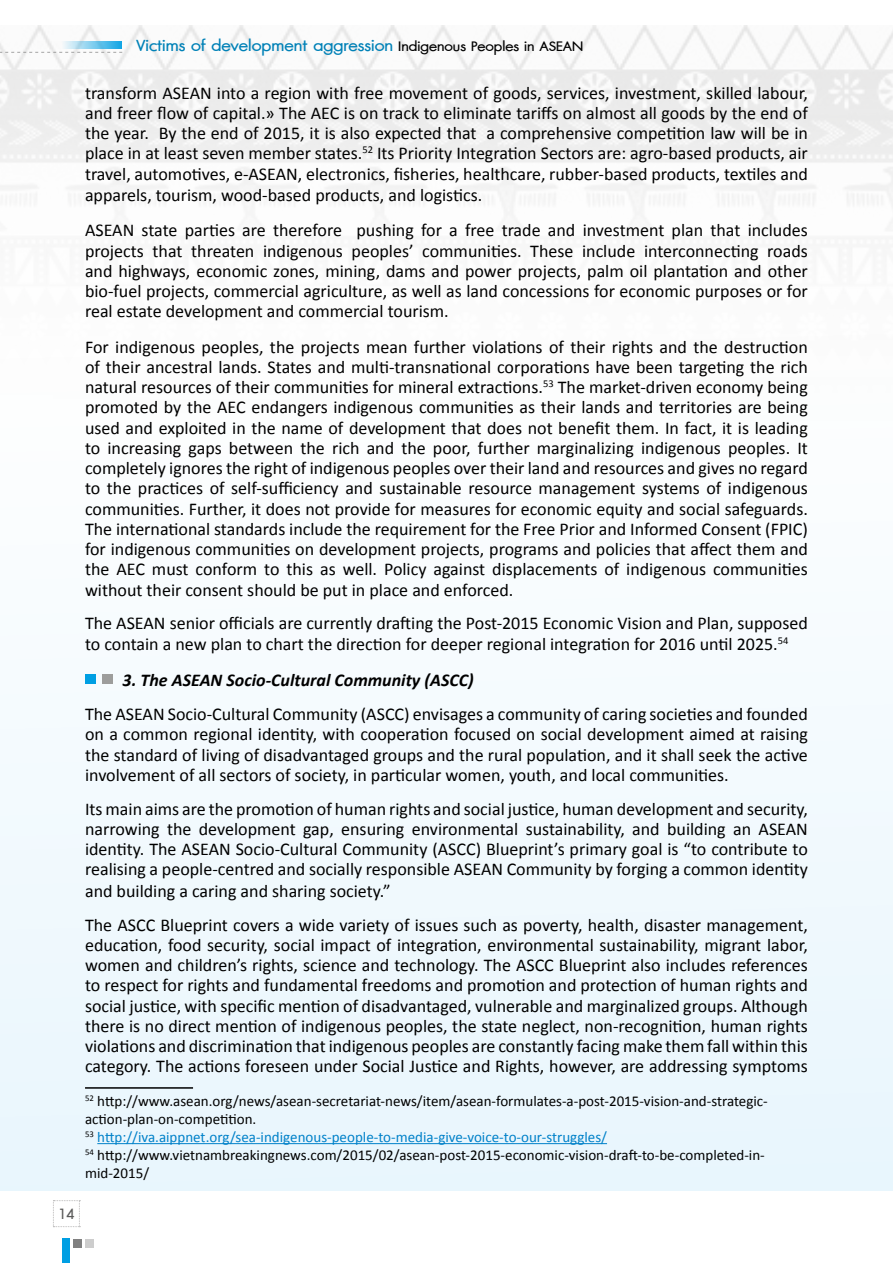
<style>
.page{position:relative;width:893px;height:1263px;background:#fff}
.page>*{position:absolute;margin:0;border:0;box-sizing:border-box;transform-origin:0 0}
.t1{font:21px "DB Adman X";color:#0081b7;scale:1.11 1}
.t2{font:19.5px "DB Adman X";color:#5a5a59}
.t3{font:18px/20.2px "Calibri";color:#000;text-align:justify}
.t4{font:italic 700 18px "Calibri";color:#000}
.t5{font:15px/18px "Calibri";color:#000}
.s1{font-size:18px;color:#000}
.s2{color:#0081c9}
</style>
<div class="page">
<svg style="left:0;top:52px;width:122px;height:1px"></svg>
<div style="left:63px;top:1239px;width:7px;height:24px;background:#009fe3"></div>
<svg style="left:37px;top:41px;width:85px;height:8px"></svg>
<div style="left:0;top:203px;width:893px;height:988px;background:#f5fafd"></div>
<svg style="left:53px;top:1200px;width:27px;height:27px"></svg>
<div style="left:73px;top:1239px;width:9px;height:8px;background:#808080"></div>
<div style="left:85px;top:1239px;width:9px;height:8px;background:#cdcdcd"></div>
<hr style="left:85px;top:1087px;width:108px;height:2px;background:#000">
<hr style="left:97px;top:1143px;width:510px;height:1px;background:#0081c9">
<div style="left:85px;top:674px;width:11px;height:9px;background:#009fe3"></div>
<div style="left:102px;top:674px;width:11px;height:9px;background:#9d9d9c"></div>
<p class="t1" style="left:136px;top:34px;width:404px">Victims of development aggression <span class="s1">Indigenous Peoples in ASEAN</span></p>
<p class="t3" style="left:85px;top:82px;width:724px">transform ASEAN into a region with free movement of goods, services, investment, skilled labour, and freer flow of capital.» The AEC is on track to eliminate tariffs on almost all goods by the end of the year. By the end of 2015, it is also expected that a comprehensive competition law will be in place in at least seven member states.<sup>52</sup> Its Priority Integration Sectors are: agro-based products, air travel, automotives, e-ASEAN, electronics, fisheries, healthcare, rubber-based products, textiles and apparels, tourism, wood-based products, and logistics.</p>
<p class="t3" style="left:85px;top:220px;width:724px">ASEAN state parties are therefore pushing for a free trade and investment plan that includes projects that threaten indigenous peoples’ communities. These include interconnecting roads and highways, economic zones, mining, dams and power projects, palm oil plantation and other bio-fuel projects, commercial agriculture, as well as land concessions for economic purposes or for real estate development and commercial tourism.</p>
<p class="t3" style="left:85px;top:337px;width:724px">For indigenous peoples, the projects mean further violations of their rights and the destruction of their ancestral lands. States and multi-transnational corporations have been targeting the rich natural resources of their communities for mineral extractions.<sup>53</sup> The market-driven economy being promoted by the AEC endangers indigenous communities as their lands and territories are being used and exploited in the name of development that does not benefit them. In fact, it is leading to increasing gaps between the rich and the poor, further marginalizing indigenous peoples. It completely ignores the right of indigenous peoples over their land and resources and gives no regard to the practices of self-sufficiency and sustainable resource management systems of indigenous communities. Further, it does not provide for measures for economic equity and social safeguards.<br>The international standards include the requirement for the Free Prior and Informed Consent (FPIC) for indigenous communities on development projects, programs and policies that affect them and the AEC must conform to this as well. Policy against displacements of indigenous communities without their consent should be put in place and enforced.</p>
<p class="t3" style="left:85px;top:613px;width:724px">The ASEAN senior officials are currently drafting the Post-2015 Economic Vision and Plan, supposed to contain a new plan to chart the direction for deeper regional integration for 2016 until 2025.<sup>54</sup></p>
<p class="t4" style="left:123px;top:669px;width:353px">3. The ASEAN Socio-Cultural Community (ASCC)</p>
<p class="t3" style="left:85px;top:704px;width:724px">The ASEAN Socio-Cultural Community (ASCC) envisages a community of caring societies and founded on a common regional identity, with cooperation focused on social development aimed at raising the standard of living of disadvantaged groups and the rural population, and it shall seek the active involvement of all sectors of society, in particular women, youth, and local communities.</p>
<p class="t3" style="left:85px;top:798px;width:724px">Its main aims are the promotion of human rights and social justice, human development and security, narrowing the development gap, ensuring environmental sustainability, and building an ASEAN identity. The ASEAN Socio-Cultural Community (ASCC) Blueprint’s primary goal is “to contribute to realising a people-centred and socially responsible ASEAN Community by forging a common identity and building a caring and sharing society.”</p>
<p class="t3" style="left:85px;top:915px;width:724px">The ASCC Blueprint covers a wide variety of issues such as poverty, health, disaster management, education, food security, social impact of integration, environmental sustainability, migrant labor, women and children’s rights, science and technology. The ASCC Blueprint also includes references to respect for rights and fundamental freedoms and promotion and protection of human rights and social justice, with specific mention of disadvantaged, vulnerable and marginalized groups. Although there is no direct mention of indigenous peoples, the state neglect, non-recognition, human rights violations and discrimination that indigenous peoples are constantly facing make them fall within this category. The actions foreseen under Social Justice and Rights, however, are addressing symptoms</p>
<p class="t5" style="left:85px;top:1092px;width:684px"><sup>52</sup> http://www.asean.org/news/asean-secretariat-news/item/asean-formulates-a-post-2015-vision-and-strategic&shy;action-plan-on-competition.<br><sup>53</sup> <span class="s2">http://iva.aippnet.org/sea-indigenous-people-to-media-give-voice-to-our-struggles/<br></span><sup>54</sup> http://www.vietnambreakingnews.com/2015/02/asean-post-2015-economic-vision-draft-to-be-completed-in&shy;mid-2015/</p>
<p class="t2" style="left:58px;top:1202px;width:17px">14</p>
</div>
